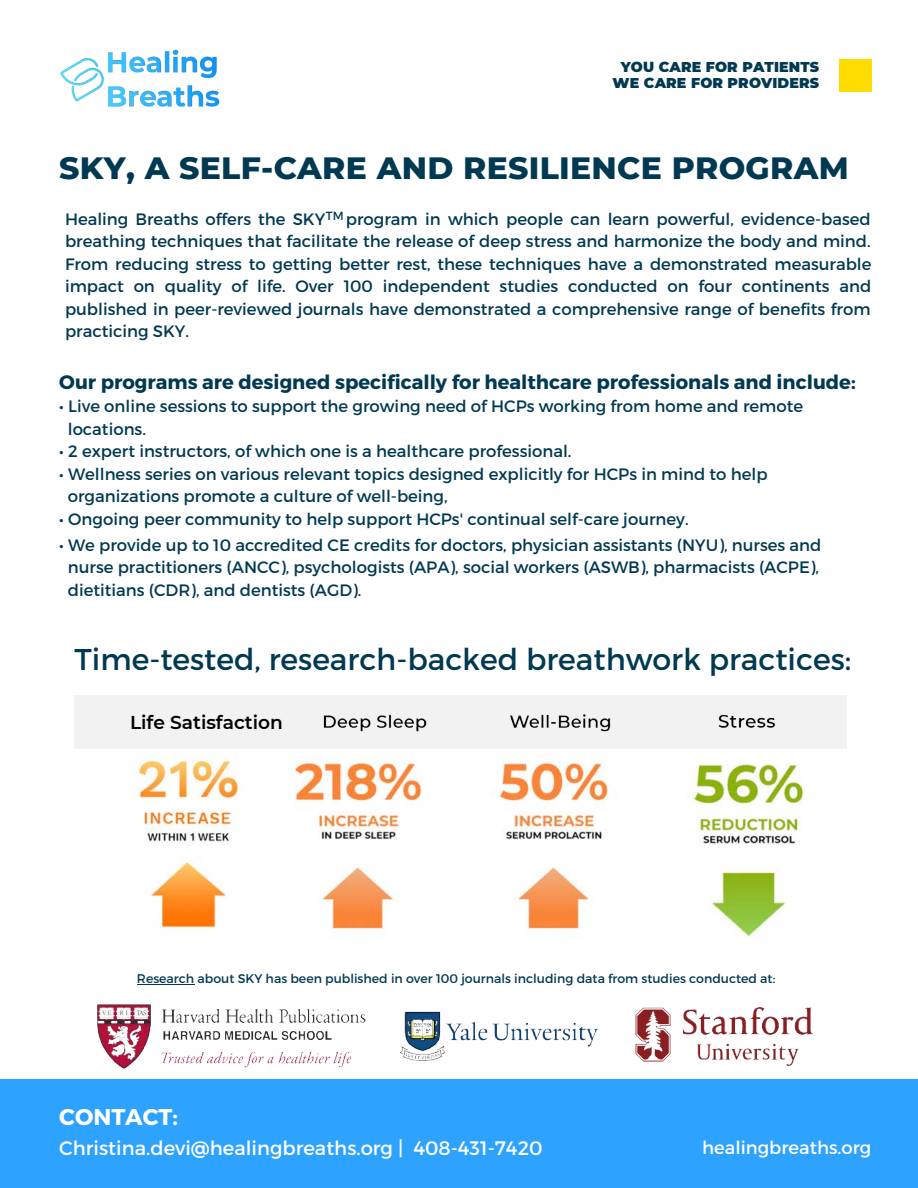
<style>
.page{position:relative;width:918px;height:1188px;background:#fff}
.page>*{position:absolute;margin:0;border:0;box-sizing:border-box;transform-origin:0 0}
.t1{font:800 31.5px "Montserrat";letter-spacing:.01em;color:#003951}
.t2{font:30px "Montserrat";color:#003951}
.t3{font:700 22.8px "Montserrat";color:#fff}
.t4{font:700 19.5px "Montserrat";color:#003951}
.t5{font:19.5px "Montserrat";color:#fff}
.t6{font:600 18.6px "Montserrat";color:#000}
.t7{font:18px "Montserrat";color:#fff}
.t8{font:16.5px/22.5px "Montserrat";color:#003951;text-align:justify}
.t9{font:900 14.25px "Montserrat";letter-spacing:.01em;color:#003951}
.t10{font:12.45px "Montserrat";color:#003951}
.t11{font:11.85px "Montserrat";color:#003951}
</style>
<div class="page">
<img style="left:60px;top:49px;width:160px;height:58px">
<div style="left:0;top:1079px;width:918px;height:109px;background:#2da2ff"></div>
<img style="left:97px;top:1004px;width:716px;height:65px">
<div style="left:839px;top:60px;width:33px;height:32px;background:#ffdc00"></div>
<div style="left:75px;top:696px;width:772px;height:57px;background:#f2f2f2"></div>
<img style="left:323px;top:714px;width:288px;height:18px">
<img style="left:718px;top:714px;width:57px;height:14px">
<div style="left:65px;top:749px;width:782px;height:187px;background:#fff"></div>
<img style="left:135px;top:753px;width:670px;height:185px">
<hr style="left:137px;top:984px;width:57px;height:1px;background:#003951">
<p class="t9" style="left:621px;top:59px;width:200px">YOU CARE FOR PATIENTS</p>
<p class="t9" style="left:613px;top:74px;width:208px">WE CARE FOR PROVIDERS</p>
<p class="t1" style="left:59px;top:148px;width:791px">SKY, A SELF-CARE AND RESILIENCE PROGRAM</p>
<p class="t11" style="left:326px;top:208px;width:19px">TM</p>
<p class="t8" style="left:65px;top:207px;width:808px">Healing Breaths offers the SKY program in which people can learn powerful, evidence-based breathing techniques that facilitate the release of deep stress and harmonize the body and mind.<br>From reducing stress to getting better rest, these techniques have a demonstrated measurable impact on quality of life. Over 100 independent studies conducted on four continents and published in peer-reviewed journals have demonstrated a comprehensive range of benefits from practicing SKY.</p>
<p class="t4" style="left:59px;top:369px;width:798px">Our programs are designed specifically for healthcare professionals and include:</p>
<p class="t8" style="left:59px;top:394px;width:745px">• Live online sessions to support the growing need of HCPs working from home and remote</p>
<p class="t8" style="left:68px;top:417px;width:80px">locations.</p>
<p class="t8" style="left:59px;top:439px;width:514px">• 2 expert instructors, of which one is a healthcare professional.</p>
<p class="t8" style="left:59px;top:462px;width:710px">• Wellness series on various relevant topics designed explicitly for HCPs in mind to help</p>
<p class="t8" style="left:68px;top:484px;width:381px">organizations promote a culture of well-being,</p>
<p class="t8" style="left:59px;top:507px;width:631px">• Ongoing peer community to help support HCPs' continual self-care journey.</p>
<p class="t8" style="left:59px;top:533px;width:764px">• We provide up to 10 accredited CE credits for doctors, physician assistants (NYU), nurses and</p>
<p class="t8" style="left:68px;top:555px;width:753px">nurse practitioners (ANCC), psychologists (APA), social workers (ASWB), pharmacists (ACPE),</p>
<p class="t8" style="left:68px;top:578px;width:295px">dietitians (CDR), and dentists (AGD).</p>
<p class="t2" style="left:75px;top:639px;width:778px">Time-tested, research-backed breathwork practices:</p>
<p class="t6" style="left:130px;top:711px;width:154px">Life Satisfaction</p>
<p class="t10" style="left:137px;top:970px;width:640px">Research about SKY has been published in over 100 journals including data from studies conducted at:</p>
<p class="t3" style="left:59px;top:1102px;width:120px">CONTACT:</p>
<p class="t5" style="left:59px;top:1135px;width:485px">Christina.devi@healingbreaths.org | 408-431-7420</p>
<p class="t7" style="left:702px;top:1136px;width:171px">healingbreaths.org</p>
</div>
